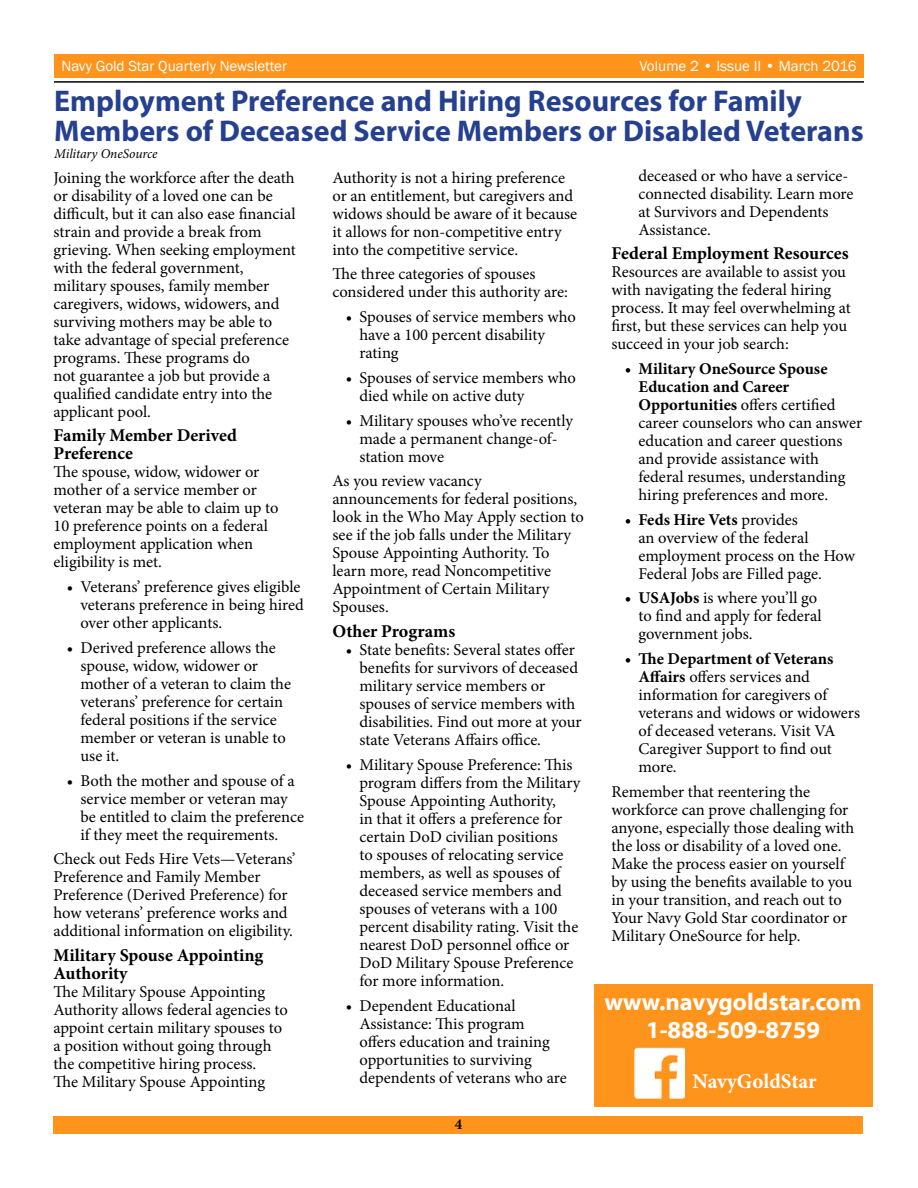
<style>
.page{position:relative;width:918px;height:1188px;background:#fff}
.page>*{position:absolute;margin:0;border:0;box-sizing:border-box;transform-origin:0 0}
.t1{font:700 30px/30px "Myriad Pro";color:#25408f}
.t2{font:700 24px/27.8px "Myriad Web Pro";color:#fff;text-align:center}
.t3{font:700 21px "Minion Pro";color:#fff}
.t4{font:700 18px/18px "Minion Pro";color:#000}
.t5{font:16.5px/18px "Minion Pro";color:#000}
.t6{font:15px "Franklin Gothic";color:#fff}
.t7{font:700 15px "Minion Pro";color:#000}
.t8{font:italic 13.5px "Minion Pro";letter-spacing:-.01em;color:#000}
.s1{font-weight:700}
</style>
<div class="page">
<div style="left:54px;top:54px;width:810px;height:24px;background:#ff941d"></div>
<div style="left:53px;top:1116px;width:810px;height:18px;background:#ff941d"></div>
<hr style="left:54px;top:81px;width:810px;height:2px;background:#000">
<div style="left:594px;top:984px;width:279px;height:123px;background:#ff941d"></div>
<img style="left:634px;top:1047px;width:50px;height:52px">
<p class="t6" style="left:62px;top:56px;width:227px">Navy Gold Star Quarterly Newsletter</p>
<p class="t6" style="left:639px;top:56px;width:219px">Volume 2 • Issue II • March 2016</p>
<h1 class="t1" style="left:54px;top:85px;width:811px">Employment Preference and Hiring Resources for Family<br>Members of Deceased Service Members or Disabled Veterans</h1>
<p class="t8" style="left:54px;top:145px;width:105px">Military OneSource</p>
<p class="t5" style="left:53px;top:168px;width:244px">Joining the workforce after the death or disability of a loved one can be difficult, but it can also ease financial strain and provide a break from grieving. When seeking employment with the federal government, military spouses, family member caregivers, widows, widowers, and surviving mothers may be able to take advantage of special preference programs. These programs do<br>not guarantee a job but provide a qualified candidate entry into the applicant pool.</p>
<p class="t4" style="left:53px;top:426px;width:185px">Family Member Derived<br>Preference</p>
<p class="t5" style="left:53px;top:463px;width:227px">The spouse, widow, widower or mother of a service member or veteran may be able to claim up to<br>10 preference points on a federal employment application when eligibility is met.</p>
<p class="t5" style="left:80px;top:578px;width:225px;text-indent:-13px">• Veterans’ preference gives eligible veterans preference in being hired over other applicants.</p>
<p class="t5" style="left:80px;top:639px;width:212px;text-indent:-13px">• Derived preference allows the spouse, widow, widower or mother of a veteran to claim the veterans’ preference for certain federal positions if the service member or veteran is unable to use it.</p>
<p class="t5" style="left:80px;top:771px;width:225px;text-indent:-13px">• Both the mother and spouse of a service member or veteran may be entitled to claim the preference if they meet the requirements.</p>
<p class="t5" style="left:53px;top:850px;width:244px">Check out Feds Hire Vets—Veterans’ Preference and Family Member Preference (Derived Preference) for how veterans’ preference works and additional information on eligibility.</p>
<p class="t4" style="left:53px;top:946px;width:212px">Military Spouse Appointing<br>Authority</p>
<p class="t5" style="left:53px;top:983px;width:236px">The Military Spouse Appointing Authority allows federal agencies to appoint certain military spouses to a position without going through the competitive hiring process.<br>The Military Spouse Appointing</p>
<p class="t5" style="left:638px;top:166px;width:217px">deceased or who have a service&shy;connected disability. Learn more at Survivors and Dependents<br>Assistance.</p>
<p class="t4" style="left:611px;top:244px;width:239px">Federal Employment Resources</p>
<p class="t5" style="left:611px;top:263px;width:241px">Resources are available to assist you with navigating the federal hiring process. It may feel overwhelming at first, but these services can help you succeed in your job search:</p>
<p class="t5" style="left:638px;top:360px;width:225px;text-indent:-13px"><span class="s1">• Military OneSource Spouse<br>Education and Career<br>Opportunities</span> offers certified career counselors who can answer education and career questions and provide assistance with federal resumes, understanding hiring preferences and more.</p>
<p class="t5" style="left:638px;top:511px;width:218px;text-indent:-13px"><span class="s1">• Feds Hire Vets</span> provides<br>an overview of the federal employment process on the How<br>Federal Jobs are Filled page.</p>
<p class="t5" style="left:638px;top:589px;width:185px;text-indent:-13px"><span class="s1">• USAJobs</span> is where you’ll go to find and apply for federal government jobs.</p>
<p class="t5" style="left:638px;top:650px;width:223px;text-indent:-13px"><span class="s1">• The Department of Veterans<br>Affairs</span> offers services and information for caregivers of veterans and widows or widowers of deceased veterans. Visit VA<br>Caregiver Support to find out more.</p>
<p class="t5" style="left:611px;top:783px;width:244px">Remember that reentering the workforce can prove challenging for anyone, especially those dealing with the loss or disability of a loved one.<br>Make the process easier on yourself by using the benefits available to you in your transition, and reach out to Your Navy Gold Star coordinator or Military OneSource for help.</p>
<p class="t5" style="left:332px;top:168px;width:246px">Authority is not a hiring preference or an entitlement, but caregivers and widows should be aware of it because it allows for non-competitive entry into the competitive service.</p>
<p class="t5" style="left:332px;top:265px;width:237px">The three categories of spouses considered under this authority are:</p>
<p class="t5" style="left:359px;top:308px;width:218px;text-indent:-13px">• Spouses of service members who have a 100 percent disability rating</p>
<p class="t5" style="left:359px;top:369px;width:218px;text-indent:-13px">• Spouses of service members who died while on active duty</p>
<p class="t5" style="left:359px;top:411px;width:215px;text-indent:-13px">• Military spouses who’ve recently made a permanent change-of&shy;station move</p>
<p class="t5" style="left:332px;top:472px;width:253px">As you review vacancy announcements for federal positions, look in the Who May Apply section to see if the job falls under the Military<br>Spouse Appointing Authority. To learn more, read Noncompetitive<br>Appointment of Certain Military<br>Spouses.</p>
<p class="t4" style="left:332px;top:622px;width:124px">Other Programs</p>
<p class="t5" style="left:359px;top:641px;width:224px;text-indent:-13px">• State benefits: Several states offer benefits for survivors of deceased military service members or spouses of service members with disabilities. Find out more at your state Veterans Affairs office.</p>
<p class="t5" style="left:359px;top:756px;width:223px;text-indent:-13px">• Military Spouse Preference: This program differs from the Military<br>Spouse Appointing Authority,<br>in that it offers a preference for certain DoD civilian positions<br>to spouses of relocating service members, as well as spouses of deceased service members and spouses of veterans with a 100 percent disability rating. Visit the nearest DoD personnel office or<br>DoD Military Spouse Preference for more information.</p>
<p class="t5" style="left:359px;top:996px;width:209px;text-indent:-13px">• Dependent Educational<br>Assistance: This program<br>offers education and training opportunities to surviving dependents of veterans who are</p>
<h2 class="t2" style="left:605px;top:989px;width:259px">www.navygoldstar.com<br>1-888-509-8759</h2>
<p class="t3" style="left:693px;top:1067px;width:125px">NavyGoldStar</p>
<p class="t7" style="left:455px;top:1114px;width:9px">4</p>
</div>
